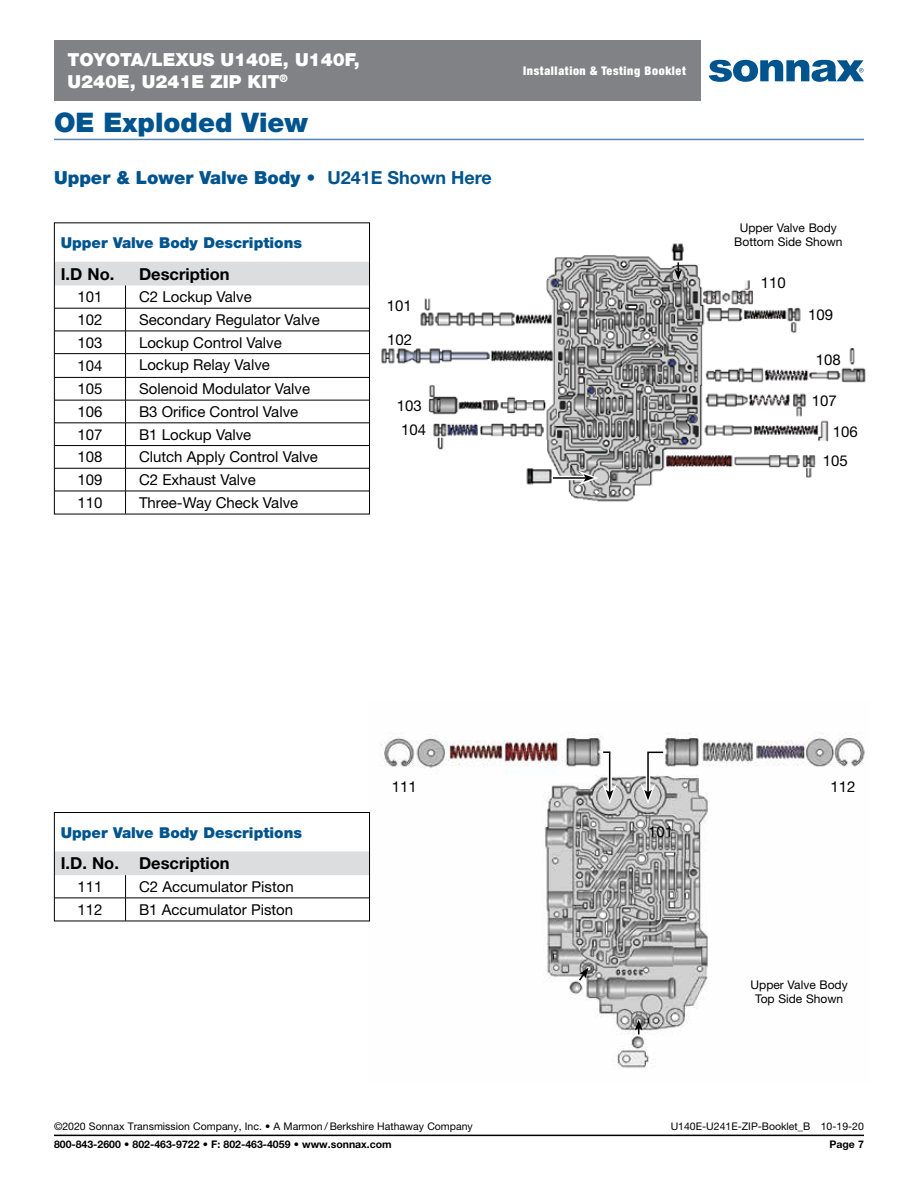
<style>
.page{position:relative;width:918px;height:1188px;background:#fff}
.page>*{position:absolute;margin:0;border:0;box-sizing:border-box;transform-origin:0 0}
.t1{font:900 27px "Helvetica Neue LT Std";color:#00548e}
.t2{font:900 18px/21.6px "Helvetica Neue LT Std";color:#fff}
.t3{font:900 18px "Helvetica Neue LT Std";color:#00548e}
.t4{font:700 16.5px "Helvetica Neue LT Std";color:#000}
.t5{font:15px/30.8px "Helvetica Neue LT Std";color:#000}
.t6{font:900 15px "Helvetica Neue LT Std";color:#00548e}
.t7{font:12px/14.4px "Helvetica Neue LT Std";color:#000;text-align:center}
.t8{font:900 condensed 12px "Helvetica Neue LT Std";letter-spacing:.05em;color:#fff}
.t9{font:10.5px "Helvetica Neue LT Std";color:#000}
.t10{font:700 10.5px "Helvetica Neue LT Std";color:#000}
.s1{font-weight:700}
</style>
<div class="page">
<img style="left:380px;top:733px;width:485px;height:336px">
<svg style="left:599px;top:748px;width:18px;height:56px"></svg>
<svg style="left:640px;top:748px;width:25px;height:56px"></svg>
<svg style="left:577px;top:968px;width:11px;height:14px"></svg>
<svg style="left:635px;top:1020px;width:8px;height:14px"></svg>
<hr style="left:54px;top:139px;width:810px;height:1px;background:#5783b3">
<img style="left:381px;top:243px;width:485px;height:259px">
<hr style="left:553px;top:476px;width:33px;height:4px;background:#fff">
<hr style="left:553px;top:477px;width:33px;height:2px;background:#000">
<svg style="left:578px;top:470px;width:21px;height:16px"></svg>
<svg style="left:674px;top:262px;width:8px;height:18px"></svg>
<svg style="left:56px;top:262px;width:312px;height:250px"></svg>
<div style="left:54px;top:222px;width:316px;height:292px;border:1px solid #000"></div>
<svg style="left:56px;top:851px;width:312px;height:68px"></svg>
<div style="left:54px;top:812px;width:316px;height:109px;border:1px solid #000"></div>
<hr style="left:54px;top:1135px;width:810px;height:1px;background:#000">
<svg style="left:709px;top:60px;width:155px;height:22px"></svg>
<div style="left:54px;top:40px;width:647px;height:61px;background:#808285"></div>
<p class="t2" style="left:68px;top:49px;width:294px">TOYOTA/LEXUS U140E, U140F,<br>U240E, U241E ZIP KIT<sup>®</sup></p>
<h1 class="t1" style="left:54px;top:106px;width:256px">OE Exploded View</h1>
<p class="t3" style="left:54px;top:167px;width:439px">Upper &amp; Lower Valve Body • <span class="s1">U241E Shown Here</span></p>
<p class="t6" style="left:61px;top:234px;width:243px">Upper Valve Body Descriptions</p>
<p class="t4" style="left:61px;top:263px;width:55px">I.D No.</p>
<p class="t4" style="left:139px;top:263px;width:92px">Description</p>
<p class="t5" style="left:78px;top:281px;width:27px">101</p>
<p class="t5" style="left:139px;top:281px;width:114px">C2 Lockup Valve</p>
<p class="t5" style="left:78px;top:304px;width:27px">102</p>
<p class="t5" style="left:139px;top:304px;width:182px">Secondary Regulator Valve</p>
<p class="t5" style="left:78px;top:327px;width:27px">103</p>
<p class="t5" style="left:139px;top:327px;width:144px">Lockup Control Valve</p>
<p class="t5" style="left:78px;top:350px;width:27px">104</p>
<p class="t5" style="left:139px;top:349px;width:132px">Lockup Relay Valve</p>
<p class="t5" style="left:78px;top:373px;width:27px">105</p>
<p class="t5" style="left:139px;top:373px;width:173px">Solenoid Modulator Valve</p>
<p class="t5" style="left:78px;top:396px;width:27px">106</p>
<p class="t5" style="left:139px;top:396px;width:161px">B3 Orifice Control Valve</p>
<p class="t5" style="left:78px;top:419px;width:27px">107</p>
<p class="t5" style="left:139px;top:419px;width:114px">B1 Lockup Valve</p>
<p class="t5" style="left:78px;top:441px;width:27px">108</p>
<p class="t5" style="left:139px;top:441px;width:180px">Clutch Apply Control Valve</p>
<p class="t5" style="left:78px;top:464px;width:27px">109</p>
<p class="t5" style="left:139px;top:464px;width:118px">C2 Exhaust Valve</p>
<p class="t5" style="left:78px;top:487px;width:27px">110</p>
<p class="t5" style="left:139px;top:487px;width:161px">Three-Way Check Valve</p>
<p class="t5" style="left:387px;top:290px;width:27px">101</p>
<p class="t5" style="left:387px;top:324px;width:27px">102</p>
<p class="t5" style="left:397px;top:390px;width:27px">103</p>
<p class="t5" style="left:401px;top:414px;width:27px">104</p>
<p class="t8" style="left:523px;top:63px;width:164px">Installation &amp; Testing Booklet</p>
<p class="t7" style="left:734px;top:220px;width:110px">Upper Valve Body<br>Bottom Side Shown</p>
<p class="t5" style="left:761px;top:267px;width:27px">110</p>
<p class="t5" style="left:808px;top:299px;width:27px">109</p>
<p class="t5" style="left:816px;top:344px;width:27px">108</p>
<p class="t5" style="left:833px;top:385px;width:27px;text-indent:-21px">107<br>106</p>
<p class="t5" style="left:823px;top:445px;width:27px">105</p>
<p class="t6" style="left:61px;top:823px;width:243px">Upper Valve Body Descriptions</p>
<p class="t4" style="left:61px;top:853px;width:171px">I.D. No. Description</p>
<p class="t5" style="left:78px;top:871px;width:27px">111</p>
<p class="t5" style="left:139px;top:871px;width:156px">C2 Accumulator Piston</p>
<p class="t5" style="left:78px;top:894px;width:27px">112</p>
<p class="t5" style="left:139px;top:894px;width:156px">B1 Accumulator Piston</p>
<p class="t5" style="left:392px;top:771px;width:27px">111</p>
<p class="t5" style="left:648px;top:816px;width:27px">101</p>
<p class="t5" style="left:830px;top:771px;width:27px">112</p>
<p class="t7" style="left:751px;top:977px;width:99px">Upper Valve Body<br>Top Side Shown</p>
<p class="t9" style="left:54px;top:1120px;width:420px">©2020 Sonnax Transmission Company, Inc. • A Marmon / Berkshire Hathaway Company</p>
<p class="t9" style="left:671px;top:1120px;width:195px">U140E-U241E-ZIP-Booklet_B 10-19-20</p>
<p class="t10" style="left:54px;top:1138px;width:339px">800-843-2600 • 802-463-9722 • F: 802-463-4059 • www.sonnax.com</p>
<p class="t10" style="left:829px;top:1138px;width:36px">Page 7</p>
</div>
